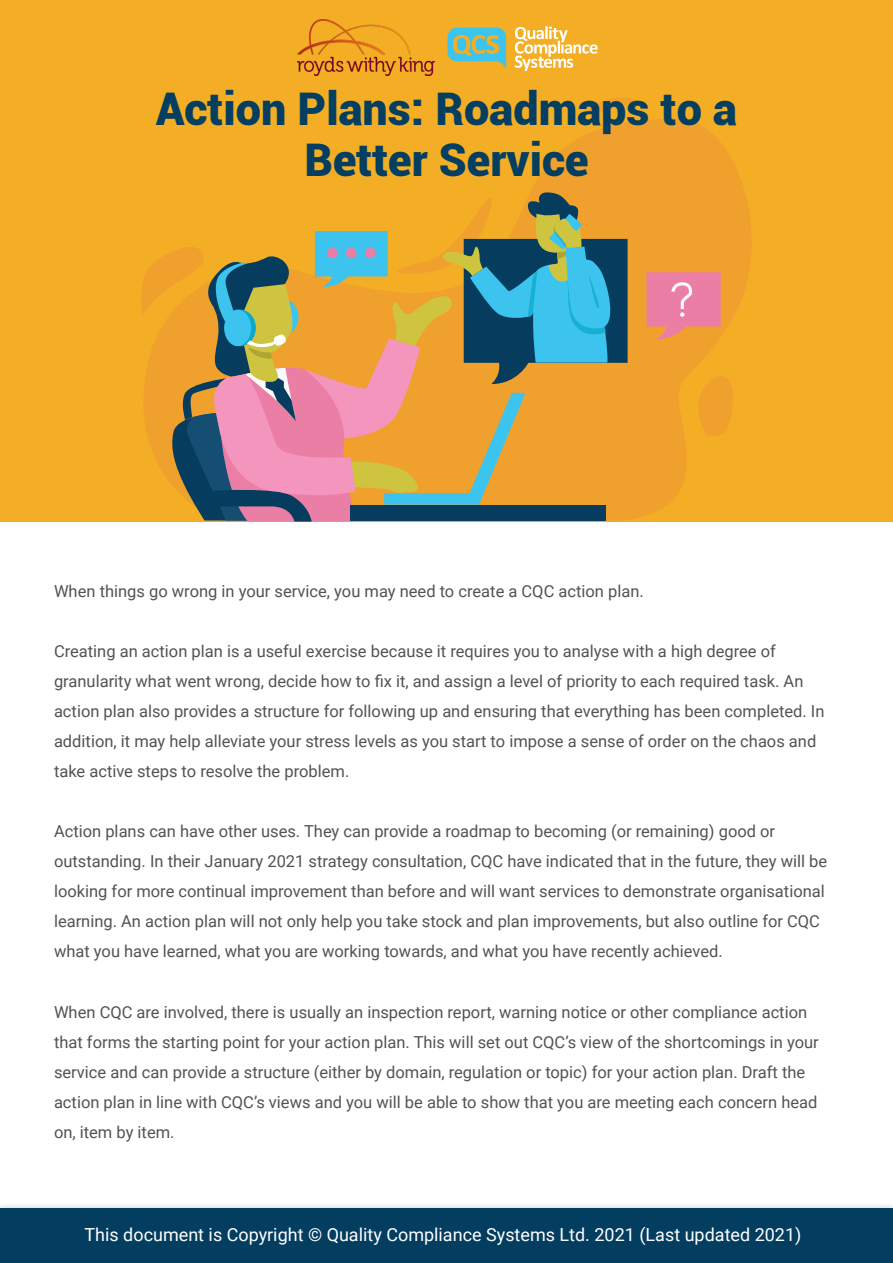
<style>
.page{position:relative;width:893px;height:1263px;background:#fff}
.page>*{position:absolute;margin:0;border:0;box-sizing:border-box;transform-origin:0 0}
.t1{font:900 45px/51px "Roboto";color:#043e60;text-align:center}
.t2{font:18px "Roboto";color:#fff}
.t3{font:16.5px/30px "Roboto";color:#535353}
</style>
<div class="page">
<div style="left:0;top:1202px;width:893px;height:61px;background:#231f20;opacity:.42"></div>
<div style="left:0;top:1209px;width:893px;height:54px;background:#033d60"></div>
<div style="left:0;top:0;width:893px;height:522px;background:#f3ae25"></div>
<svg style="left:533px;top:119px;width:219px;height:400px;fill:#f0a02c"></svg>
<svg style="left:588px;top:98px;width:53px;height:15px"></svg>
<svg style="left:141px;top:187px;width:487px;height:335px"></svg>
<div style="left:365px;top:248px;width:11px;height:10px;background:#eb7ea5;border-radius:50%"></div>
<div style="left:346px;top:248px;width:11px;height:10px;background:#eb7ea5;border-radius:50%"></div>
<div style="left:327px;top:248px;width:11px;height:10px;background:#eb7ea5;border-radius:50%"></div>
<svg style="left:646px;top:272px;width:75px;height:67px;background:#ec8793"></svg>
<img style="left:297px;top:19px;width:138px;height:56px">
<svg style="left:447px;top:28px;width:59px;height:40px"></svg>
<svg style="left:515px;top:26px;width:83px;height:45px"></svg>
<p class="t1" style="left:156px;top:82px;width:583px">Action Plans: Roadmaps to a<br>Better Service</p>
<p class="t3" style="left:54px;top:576px;width:591px">When things go wrong in your service, you may need to create a CQC action plan.</p>
<p class="t3" style="left:54px;top:636px;width:723px">Creating an action plan is a useful exercise because it requires you to analyse with a high degree of</p>
<p class="t3" style="left:54px;top:666px;width:772px">granularity what went wrong, decide how to fix it, and assign a level of priority to each required task. An action plan also provides a structure for following up and ensuring that everything has been completed. In addition, it may help alleviate your stress levels as you start to impose a sense of order on the chaos and take active steps to resolve the problem.</p>
<p class="t3" style="left:54px;top:816px;width:723px">Action plans can have other uses. They can provide a roadmap to becoming (or remaining) good or</p>
<p class="t3" style="left:54px;top:846px;width:775px">outstanding. In their January 2021 strategy consultation, CQC have indicated that in the future, they will be looking for more continual improvement than before and will want services to demonstrate organisational learning. An action plan will not only help you take stock and plan improvements, but also outline for CQC what you have learned, what you are working towards, and what you have recently achieved.</p>
<p class="t3" style="left:54px;top:996px;width:766px">When CQC are involved, there is usually an inspection report, warning notice or other compliance action that forms the starting point for your action plan. This will set out CQC’s view of the shortcomings in your service and can provide a structure (either by domain, regulation or topic) for your action plan. Draft the action plan in line with CQC’s views and you will be able to show that you are meeting each concern head on, item by item.</p>
<p class="t2" style="left:85px;top:1222px;width:718px">This document is Copyright © Quality Compliance Systems Ltd. 2021 (Last updated 2021)</p>
</div>
